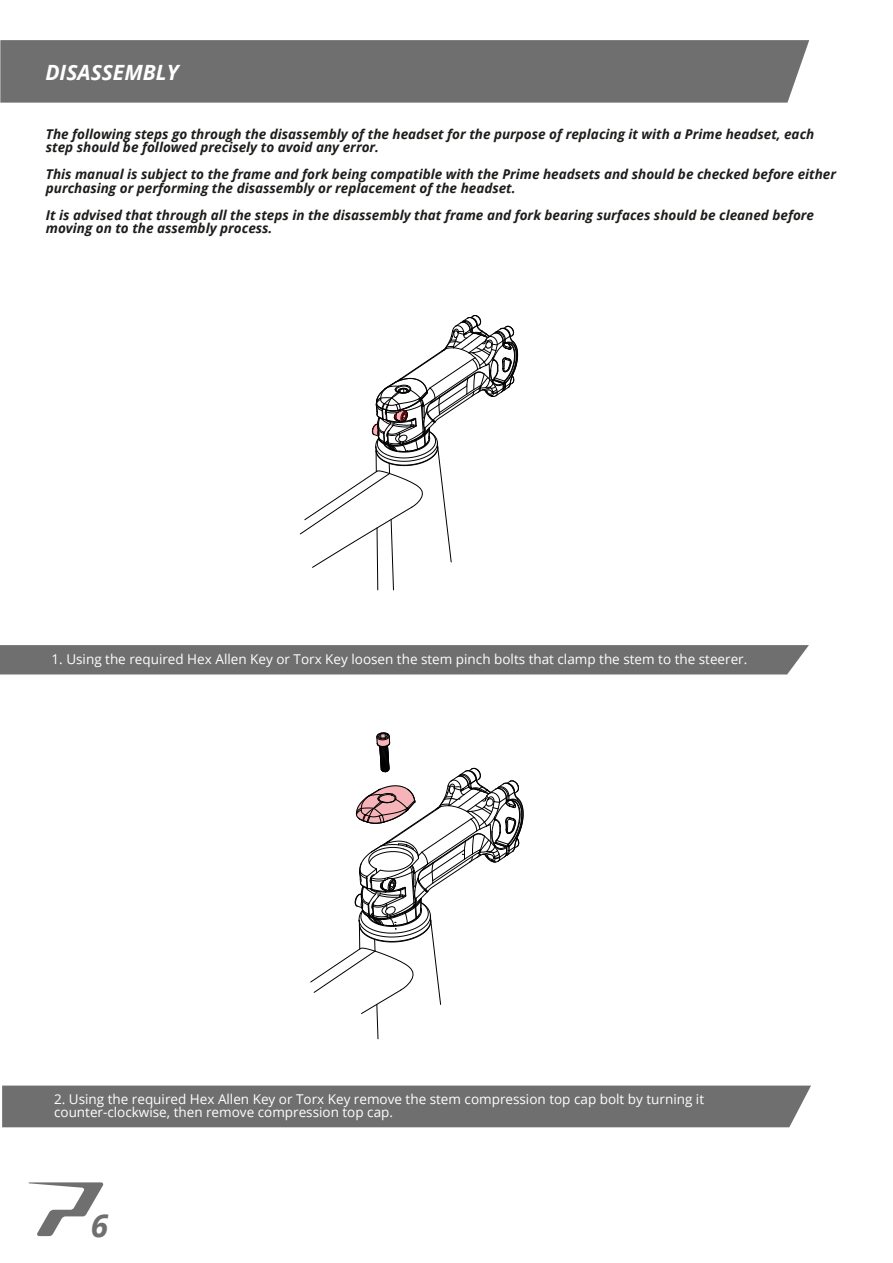
<style>
.page{position:relative;width:893px;height:1263px;background:#fff}
.page>*{position:absolute;margin:0;border:0;box-sizing:border-box;transform-origin:0 0}
.t1{font:italic 700 31.5px "Open Sans";color:#706f6f}
.t2{font:italic 700 21px "Open Sans";color:#fff}
.t3{font:italic 700 13.5px/13.5px "Open Sans";color:#1d1d1b}
.t4{font:13.5px/13.5px "Open Sans";color:#fff}
</style>
<div class="page">
<div style="left:2px;top:1085px;width:809px;height:42px;background:#706f6f"></div>
<div style="left:0;top:645px;width:809px;height:29px;background:#706f6f"></div>
<div style="left:0;top:40px;width:809px;height:63px;background:#706f6f"></div>
<svg style="left:310px;top:732px;width:214px;height:307px"></svg>
<svg style="left:28px;top:1182px;width:76px;height:54px"></svg>
<svg style="left:300px;top:315px;width:218px;height:275px"></svg>
<h2 class="t2" style="left:45px;top:57px;width:135px">DISASSEMBLY</h2>
<p class="t3" style="left:46px;top:127px;width:770px">The following steps go through the disassembly of the headset for the purpose of replacing it with a Prime headset, each step should be followed precisely to avoid any error.</p>
<p class="t3" style="left:46px;top:167px;width:792px">This manual is subject to the frame and fork being compatible with the Prime headsets and should be checked before either purchasing or performing the disassembly or replacement of the headset.</p>
<p class="t3" style="left:46px;top:208px;width:770px">It is advised that through all the steps in the disassembly that frame and fork bearing surfaces should be cleaned before moving on to the assembly process.</p>
<p class="t4" style="left:52px;top:652px;width:697px">1. Using the required Hex Allen Key or Torx Key loosen the stem pinch bolts that clamp the stem to the steerer.</p>
<p class="t4" style="left:54px;top:1092px;width:651px">2. Using the required Hex Allen Key or Torx Key remove the stem compression top cap bolt by turning it counter-clockwise, then remove compression top cap.</p>
<h1 class="t1" style="left:91px;top:1203px;width:19px">6</h1>
</div>
